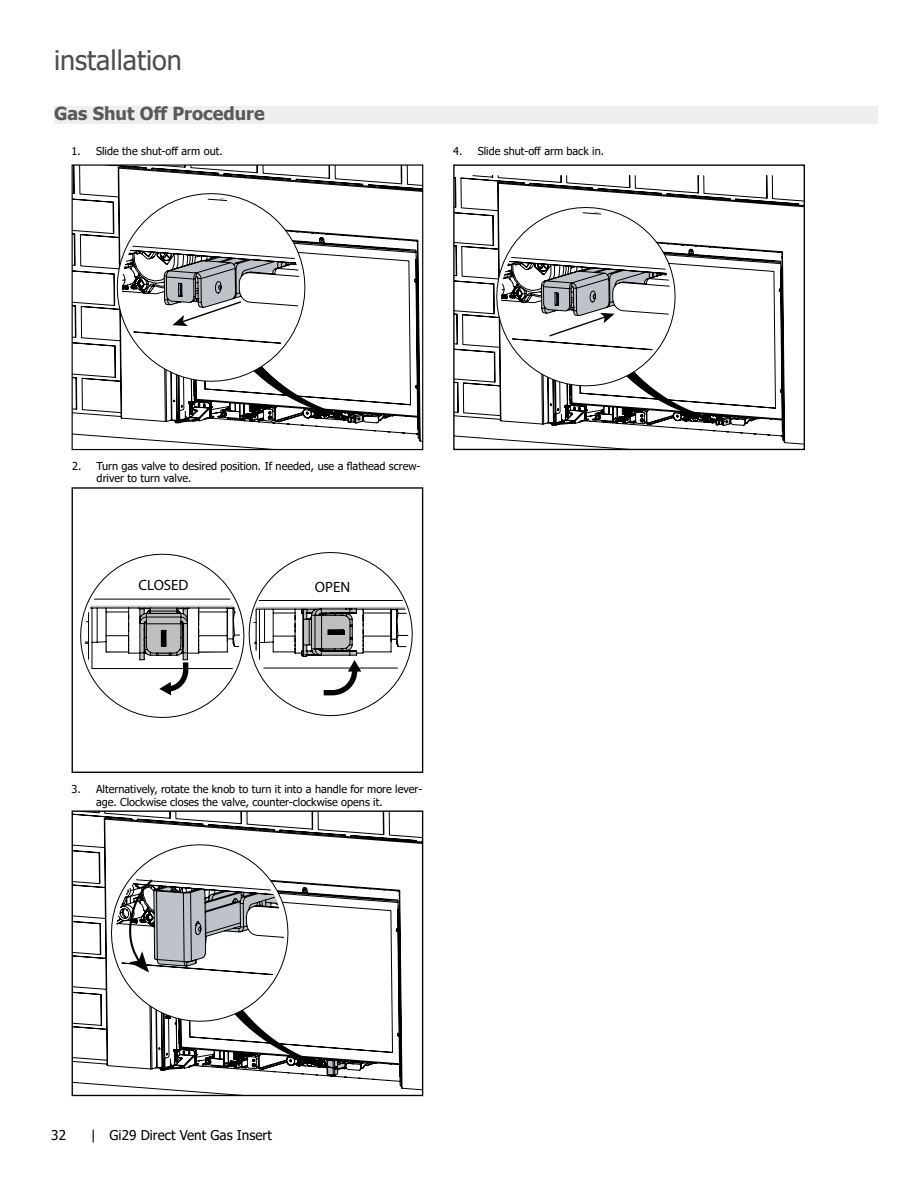
<style>
.page{position:relative;width:918px;height:1188px;background:#fff}
.page>*{position:absolute;margin:0;border:0;box-sizing:border-box;transform-origin:0 0}
.t1{font:27px "Tahoma";color:#4d4d4f}
.t2{font:700 18px "Tahoma";color:#58595b}
.t3{font:14.85px "Myriad Pro";color:#000}
.t4{font:13.5px "Tahoma";color:#000}
.t5{font:10.95px/12.3px "Tahoma";color:#000}
</style>
<div class="page">
<div style="left:54px;top:106px;width:824px;height:17px;background:#efeff0"></div>
<svg style="left:74px;top:166px;width:347px;height:282px"></svg>
<svg style="left:107px;top:193px;width:287px;height:230px"></svg>
<div style="left:72px;top:164px;width:351px;height:286px;border:1px solid #000"></div>
<svg style="left:74px;top:812px;width:347px;height:282px"></svg>
<svg style="left:104px;top:838px;width:272px;height:238px"></svg>
<div style="left:72px;top:810px;width:351px;height:286px;border:1px solid #000"></div>
<svg style="left:80px;top:552px;width:333px;height:166px"></svg>
<div style="left:161px;top:630px;width:5px;height:17px;background:#000"></div>
<hr style="left:328px;top:630px;width:16px;height:4px;background:#000">
<div style="left:72px;top:487px;width:351px;height:286px;border:1px solid #000"></div>
<svg style="left:455px;top:175px;width:348px;height:273px"></svg>
<svg style="left:488px;top:207px;width:272px;height:219px"></svg>
<div style="left:453px;top:164px;width:352px;height:286px;border:1px solid #000"></div>
<h1 class="t1" style="left:54px;top:42px;width:130px">installation</h1>
<h2 class="t2" style="left:54px;top:100px;width:212px">Gas Shut Off Procedure</h2>
<p class="t5" style="left:72px;top:146px;width:153px">1. Slide the shut-off arm out.</p>
<p class="t5" style="left:453px;top:146px;width:152px">4. Slide shut-off arm back in.</p>
<p class="t5" style="left:97px;top:461px;width:325px;text-indent:-25px">2. Turn gas valve to desired position. If needed, use a flathead screw&shy;driver to turn valve.</p>
<h3 class="t3" style="left:139px;top:576px;width:51px">CLOSED</h3>
<h3 class="t3" style="left:315px;top:578px;width:37px">OPEN</h3>
<p class="t5" style="left:96px;top:784px;width:328px;text-indent:-25px">3. Alternatively, rotate the knob to turn it into a handle for more lever&shy;age. Clockwise closes the valve, counter-clockwise opens it.</p>
<p class="t4" style="left:51px;top:1126px;width:16px">32</p>
<p class="t4" style="left:91px;top:1126px;width:182px">| Gi29 Direct Vent Gas Insert</p>
</div>
